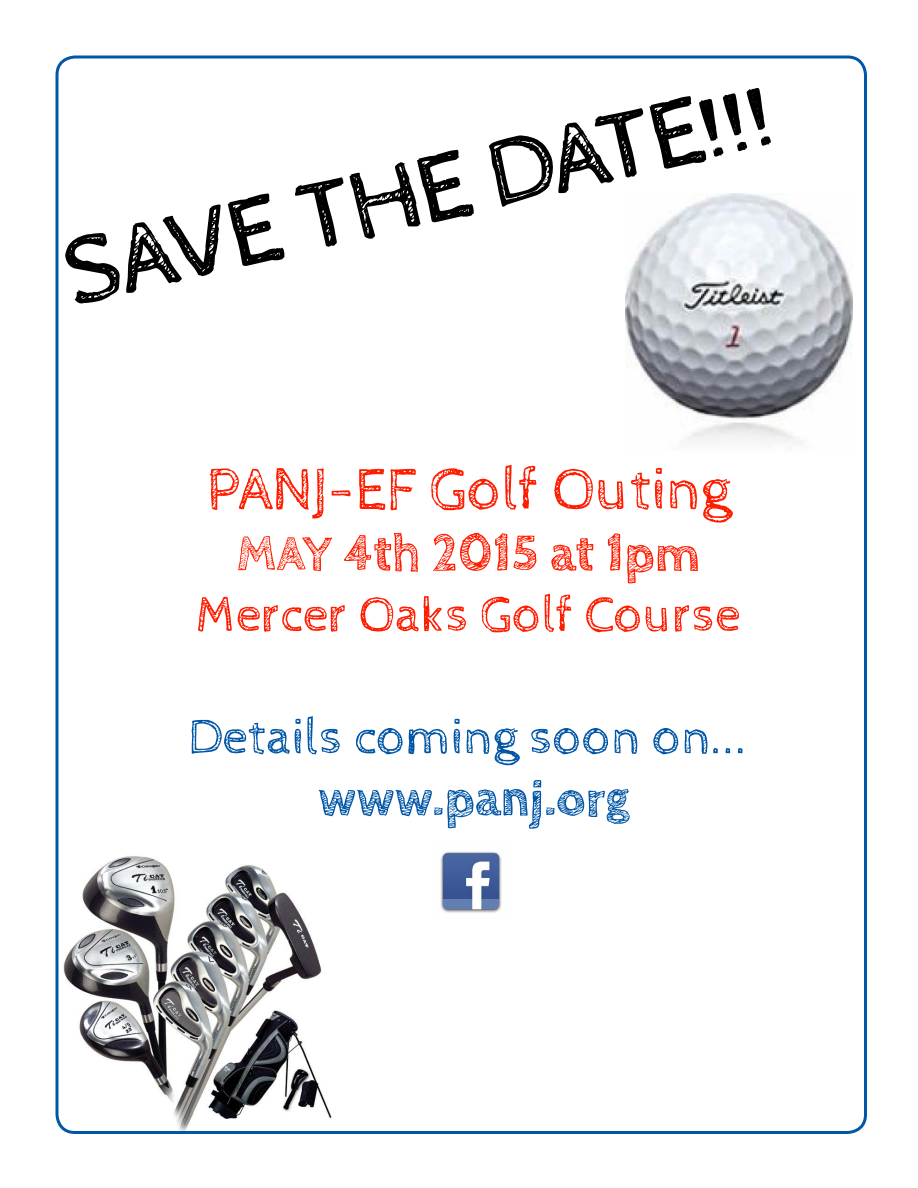
<style>
.page{position:relative;width:918px;height:1188px;background:#fff}
.page>*{position:absolute;margin:0;border:0;box-sizing:border-box;transform-origin:0 0}
.t1{font:97.5px "Cabin Sketch";color:#000}
.t2{font:60px "Cabin Sketch";color:#ff1d00}
.t3{font:51px "Cabin Sketch";color:#0156a6}
.t4{font:51px "Cabin Sketch";color:#ff1d00}
.t5{font:700 51px "Cabin Sketch";color:#ff1d00}
.t6{font:700 51px "Cabin Sketch";color:#0156a6}
</style>
<div class="page">
<img style="left:440px;top:852px;width:62px;height:61px">
<img style="left:626px;top:194px;width:226px;height:250px">
<img style="left:55px;top:842px;width:277px;height:292px">
<h1 class="t1" style="left:55px;top:221px;width:726px;rotate:-13deg">SAVE THE DATE!!!</h1>
<p class="t2" style="left:206px;top:457px;width:526px">PANJ-EF Golf Outing</p>
<p class="t5" style="left:236px;top:525px;width:465px">MAY 4th 2015 at 1pm</p>
<p class="t4" style="left:196px;top:587px;width:546px">Mercer Oaks Golf Course</p>
<p class="t3" style="left:189px;top:709px;width:561px">Details coming soon on...</p>
<p class="t6" style="left:318px;top:770px;width:314px">www.panj.org</p>
</div>
